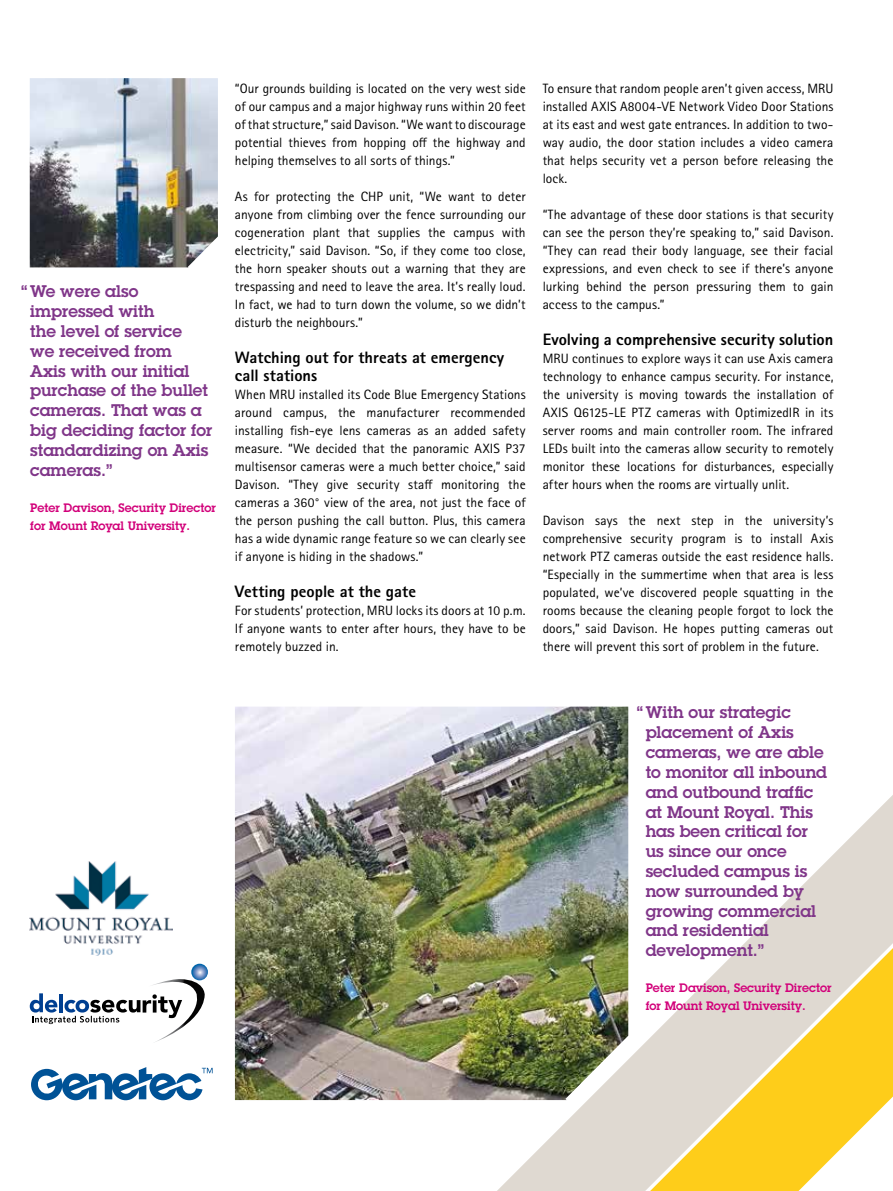
<style>
.page{position:relative;width:893px;height:1191px;background:#fff}
.page>*{position:absolute;margin:0;border:0;box-sizing:border-box;transform-origin:0 0}
.t1{font:600 16.5px/19.8px "Lubalin Graph ECG";color:#803689}
.t2{font:800 16.5px/18px "Rotis Sans Serif Pro";color:#000}
.t3{font:13.5px/18px "Rotis Sans Serif Pro";letter-spacing:.005em;color:#000;text-align:justify}
.t4{font:600 12px/18px "Lubalin Graph ECG";color:#d2007a}
</style>
<div class="page">
<img style="left:235px;top:706px;width:393px;height:394px">
<svg style="left:31px;top:1067px;width:182px;height:33px"></svg>
<img style="left:30px;top:862px;width:142px;height:93px">
<img style="left:30px;top:78px;width:188px;height:189px">
<img style="left:497px;top:794px;width:396px;height:397px">
<svg style="left:637px;top:935px;width:256px;height:256px"></svg>
<svg style="left:191px;top:963px;width:17px;height:17px"></svg>
<svg style="left:30px;top:971px;width:176px;height:71px"></svg>
<p class="t1" style="left:30px;top:282px;width:184px;text-indent:-9px">“ We were also impressed with<br>the level of service<br>we received from<br>Axis with our initial purchase of the bullet cameras. That was a big deciding factor for standardizing on Axis cameras.”</p>
<p class="t4" style="left:30px;top:498px;width:187px">Peter Davison, Security Director for Mount Royal University.</p>
<p class="t3" style="left:235px;top:80px;width:292px">“Our grounds building is located on the very west side of our campus and a major highway runs within 20 feet of that structure,” said Davison. “We want to discourage potential thieves from hopping off the highway and helping themselves to all sorts of things.”</p>
<p class="t3" style="left:235px;top:188px;width:292px">As for protecting the CHP unit, “We want to deter anyone from climbing over the fence surrounding our cogeneration plant that supplies the campus with electricity,” said Davison. “So, if they come too close, the horn speaker shouts out a warning that they are trespassing and need to leave the area. It’s really loud.<br>In fact, we had to turn down the volume, so we didn’t disturb the neighbours.”</p>
<p class="t2" style="left:235px;top:349px;width:271px">Watching out for threats at emergency call stations</p>
<p class="t3" style="left:235px;top:386px;width:292px">When MRU installed its Code Blue Emergency Stations around campus, the manufacturer recommended installing fish-eye lens cameras as an added safety measure. “We decided that the panoramic AXIS P37 multisensor cameras were a much better choice,” said Davison. “They give security staff monitoring the cameras a 360° view of the area, not just the face of the person pushing the call button. Plus, this camera has a wide dynamic range feature so we can clearly see if anyone is hiding in the shadows.”</p>
<p class="t2" style="left:235px;top:583px;width:183px">Vetting people at the gate</p>
<p class="t3" style="left:235px;top:602px;width:292px">For students’ protection, MRU locks its doors at 10 p.m.<br>If anyone wants to enter after hours, they have to be remotely buzzed in.</p>
<p class="t3" style="left:543px;top:80px;width:292px">To ensure that random people aren’t given access, MRU installed AXIS A8004-VE Network Video Door Stations at its east and west gate entrances. In addition to two&shy;way audio, the door station includes a video camera that helps security vet a person before releasing the lock.</p>
<p class="t3" style="left:543px;top:206px;width:292px">“The advantage of these door stations is that security can see the person they’re speaking to,” said Davison. “They can read their body language, see their facial expressions, and even check to see if there’s anyone lurking behind the person pressuring them to gain access to the campus.”</p>
<p class="t2" style="left:543px;top:331px;width:292px">Evolving a comprehensive security solution</p>
<p class="t3" style="left:543px;top:350px;width:292px">MRU continues to explore ways it can use Axis camera technology to enhance campus security. For instance, the university is moving towards the installation of AXIS Q6125-LE PTZ cameras with OptimizedIR in its server rooms and main controller room. The infrared LEDs built into the cameras allow security to remotely monitor these locations for disturbances, especially after hours when the rooms are virtually unlit.</p>
<p class="t3" style="left:543px;top:512px;width:292px">Davison says the next step in the university’s comprehensive security program is to install Axis network PTZ cameras outside the east residence halls. “Especially in the summertime when that area is less populated, we’ve discovered people squatting in the rooms because the cleaning people forgot to lock the doors,” said Davison. He hopes putting cameras out there will prevent this sort of problem in the future.</p>
<p class="t1" style="left:646px;top:703px;width:183px;text-indent:-9px">“ With our strategic placement of Axis cameras, we are able to monitor all inbound and outbound traffic at Mount Royal. This has been critical for us since our once secluded campus is now surrounded by growing commercial and residential development.”</p>
<p class="t4" style="left:646px;top:979px;width:187px">Peter Davison, Security Director for Mount Royal University.</p>
</div>
